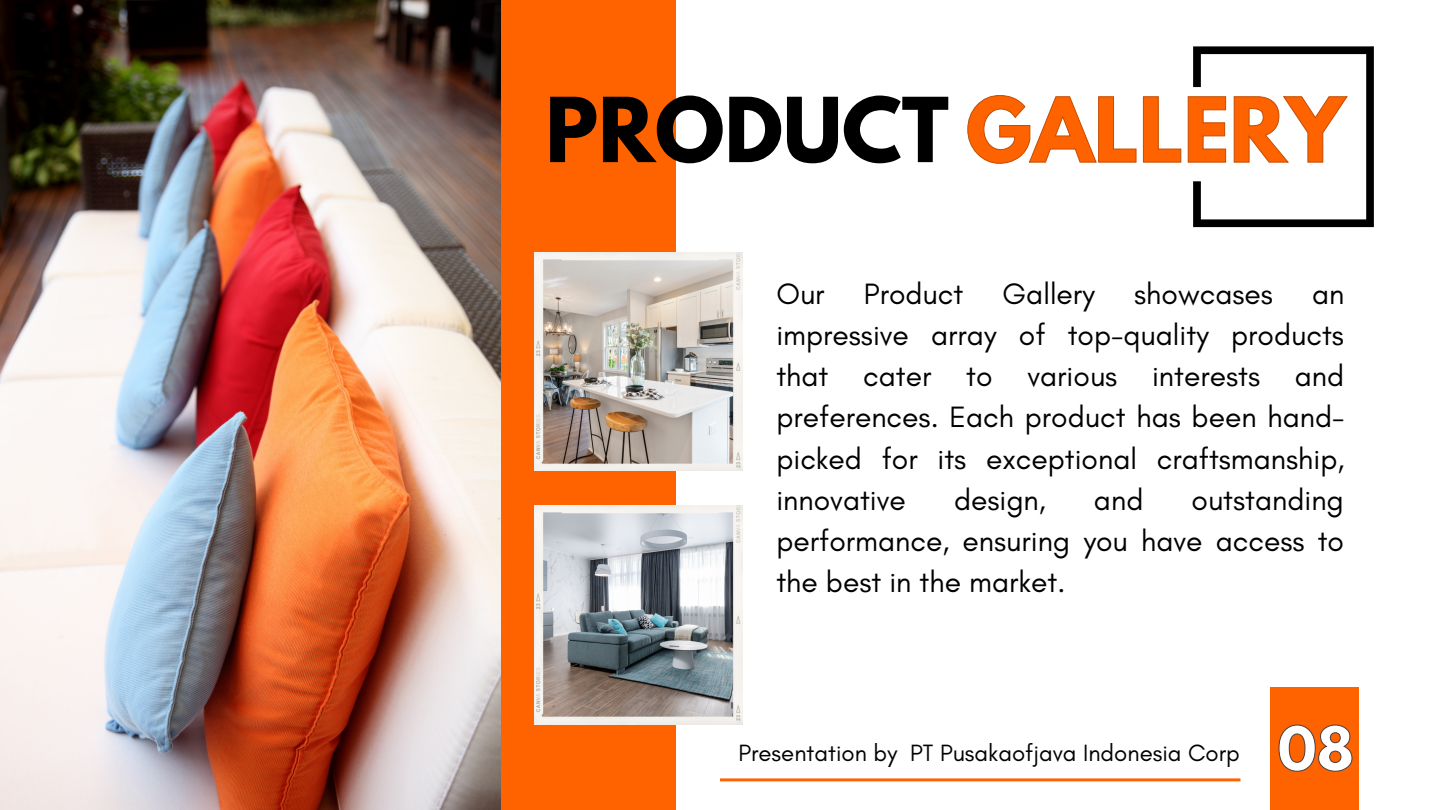
<style>
.page{position:relative;width:1440px;height:810px;background:#fff}
.page>*{position:absolute;margin:0;border:0;box-sizing:border-box;transform-origin:0 0}
.t1{font:700 79.3px "League Spartan";color:#000}
.t2{font:700 54px "League Spartan";color:#fff}
.t3{font:30px/41.2px "Glacial Indifference";color:#000;text-align:justify}
.t4{font:24px "Glacial Indifference";color:#000}
.s1{color:#ff6300}
</style>
<div class="page">
<img style="left:0;top:0;width:501px;height:810px">
<hr style="left:720px;top:778px;width:521px;height:3px;background:#ff6300">
<div style="left:1270px;top:688px;width:89px;height:122px;background:#ff6300"></div>
<div style="left:501px;top:0;width:175px;height:810px;background:#ff6300"></div>
<img style="left:535px;top:505px;width:208px;height:219px">
<img style="left:535px;top:252px;width:208px;height:219px">
<svg style="left:967px;top:46px;width:407px;height:181px"></svg>
<svg style="left:1279px;top:725px;width:73px;height:47px"></svg>
<p class="t1" style="left:545px;top:91px;width:801px">PRODUCT <span class="s1">GALLERY</span></p>
<p class="t3" style="left:776px;top:272px;width:50px">Our</p>
<p class="t3" style="left:864px;top:272px;width:101px">Product</p>
<p class="t3" style="left:1003px;top:272px;width:94px">Gallery</p>
<p class="t3" style="left:1134px;top:272px;width:140px">showcases</p>
<p class="t3" style="left:776px;top:272px;width:570px;text-indent:536px">an impressive array of top-quality products that cater to various interests and preferences. Each product has been hand&shy;picked for its exceptional craftsmanship, innovative</p>
<p class="t3" style="left:776px;top:479px;width:569px;text-indent:415px">outstanding performance, ensuring you have access to the best in the market.</p>
<p class="t3" style="left:954px;top:479px;width:93px">design,</p>
<p class="t3" style="left:1094px;top:479px;width:51px">and</p>
<p class="t4" style="left:738px;top:738px;width:503px">Presentation by PT Pusakaofjava Indonesia Corp</p>
<p class="t2" style="left:1277px;top:722px;width:78px">08</p>
</div>
